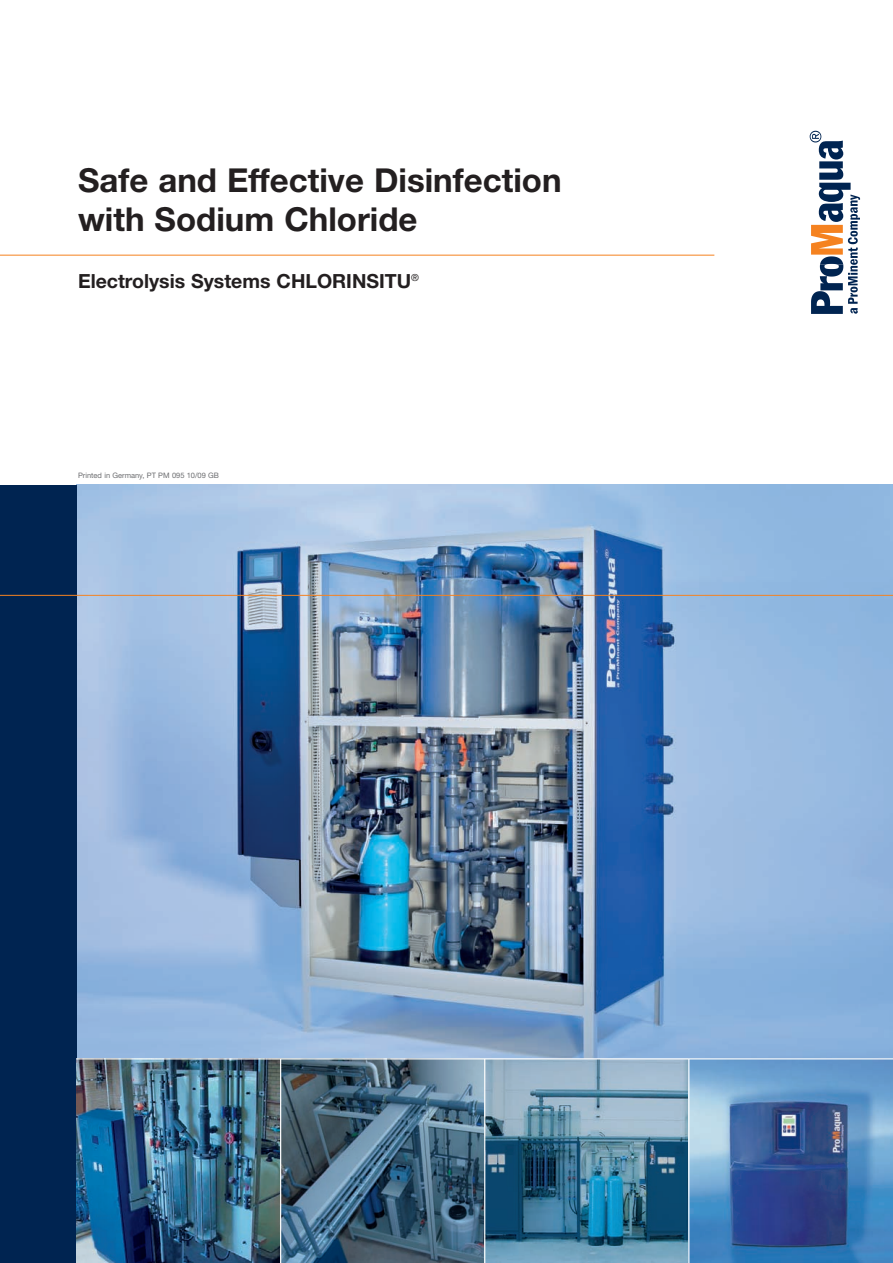
<style>
.page{position:relative;width:893px;height:1263px;background:#fff}
.page>*{position:absolute;margin:0;border:0;box-sizing:border-box;transform-origin:0 0}
.t1{font:700 33px/39px "Helvetica Neue";color:#231f20}
.t2{font:700 19.5px "Helvetica Neue";color:#231f20}
.t3{font:7.5px "Helvetica Neue";color:#6c6d70}
</style>
<div class="page">
<img style="left:77px;top:485px;width:816px;height:573px">
<hr style="left:0;top:255px;width:714px;height:1px;background:#f58220">
<div style="left:0;top:485px;width:77px;height:778px;background:#002451"></div>
<svg style="left:281px;top:1059px;width:203px;height:204px;background:#46657b"></svg>
<img style="left:485px;top:1059px;width:203px;height:204px">
<svg style="left:689px;top:1059px;width:204px;height:204px;background:#507cb2"></svg>
<img style="left:77px;top:1059px;width:203px;height:204px">
<hr style="left:0;top:595px;width:893px;height:1px;background:#f58220">
<svg style="left:810px;top:131px;width:50px;height:183px"></svg>
<p class="t1" style="left:78px;top:163px;width:485px">Safe and Effective Disinfection with Sodium Chloride</p>
<p class="t2" style="left:78px;top:274px;width:342px">Electrolysis Systems CHLORINSITU<sup>®</sup></p>
<p class="t3" style="left:78px;top:473px;width:143px">Printed in Germany, PT PM 095 10/09 GB</p>
</div>
